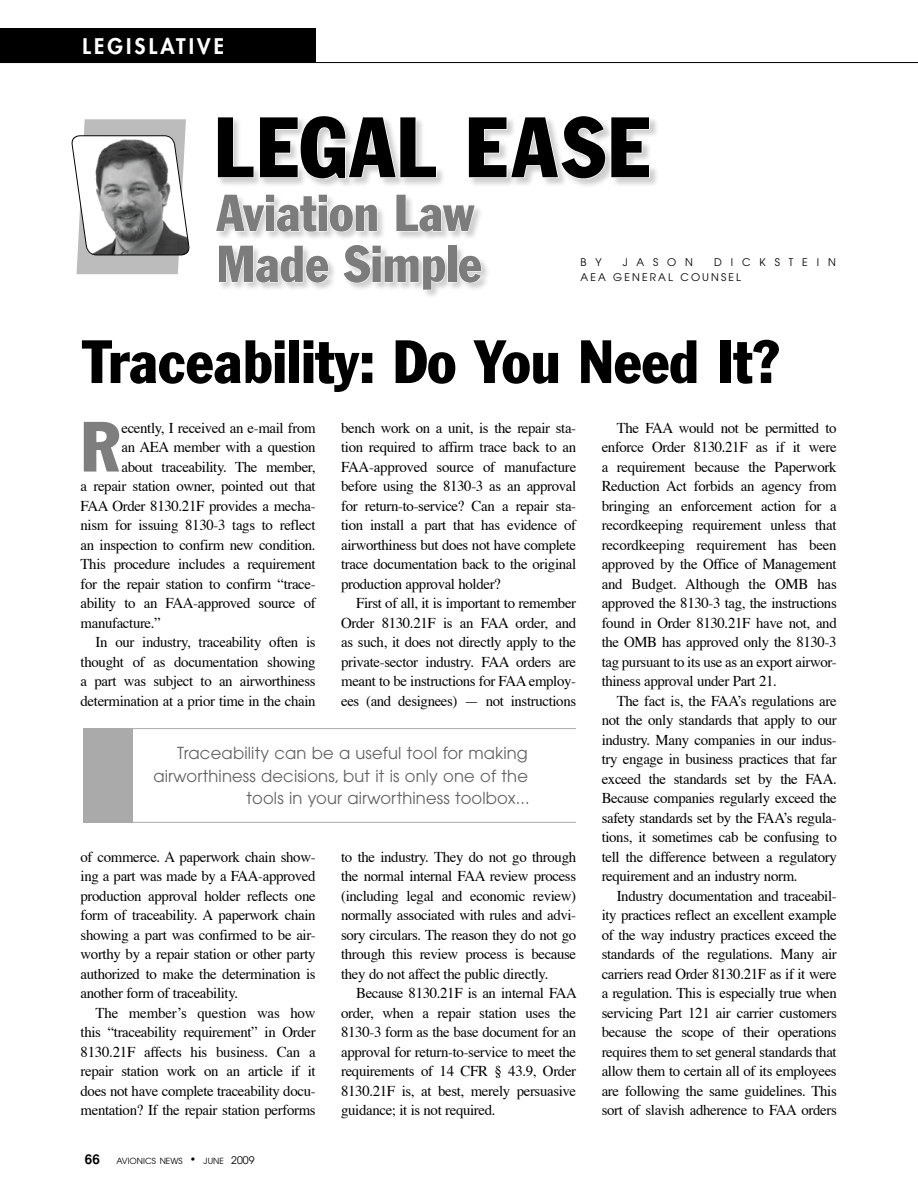
<style>
.page{position:relative;width:918px;height:1188px;background:#fff}
.page>*{position:absolute;margin:0;border:0;box-sizing:border-box;transform-origin:0 0}
.t1{font:condensed 84px "Franklin Gothic";letter-spacing:.02em;color:#000}
.t2{font:condensed 69.75px "Franklin Gothic";color:#7e7e7f}
.t3{font:condensed 60px "Franklin Gothic";color:#000}
.t4{font:condensed 51px/51px "Franklin Gothic";color:#7c7c7d}
.t5{font:800 21px "Futura";letter-spacing:.15em;color:#fff}
.t6{font:16.5px/22.5px "Avant Garde";letter-spacing:.01em;color:#626263;text-align:right}
.t7{font:15px/19.5px "Times";letter-spacing:-.025em;color:#000;text-align:justify}
.t8{font:10.5px "Avant Garde";letter-spacing:.85em;color:#000}
.t9{font:10.5px "Avant Garde";letter-spacing:.2em;color:#000}
.t10{font:8.4px "Avant Garde";color:#000}
.s1{font-family:"Helvetica";font-weight:700;font-size:13.5px}
.s2{font-size:10.5px}
</style>
<div class="page">
<div style="left:216px;top:114px;width:444px;height:75px;background:#000;opacity:.2"></div>
<svg style="left:216px;top:115px;width:221px;height:65px"></svg>
<svg style="left:467px;top:115px;width:184px;height:65px"></svg>
<div style="left:215px;top:193px;width:277px;height:107px;background:#000;opacity:.2"></div>
<svg style="left:215px;top:194px;width:163px;height:39px"></svg>
<svg style="left:396px;top:194px;width:80px;height:39px"></svg>
<svg style="left:218px;top:245px;width:111px;height:39px"></svg>
<svg style="left:342px;top:244px;width:104px;height:47px"></svg>
<div style="left:448px;top:245px;width:9px;height:37px;border:1px solid #fff"></div>
<svg style="left:458px;top:255px;width:24px;height:29px"></svg>
<div style="left:0;top:28px;width:316px;height:35px;background:#000"></div>
<hr style="left:0;top:62px;width:918px;height:1px;background:#000">
<svg style="left:71px;top:119px;width:119px;height:155px"></svg>
<div style="left:83px;top:728px;width:50px;height:95px;background:#aaaaab"></div>
<hr style="left:133px;top:728px;width:443px;height:1px;background:#aaaaab">
<hr style="left:132px;top:822px;width:444px;height:1px;background:#aaaaab">
<h3 class="t5" style="left:82px;top:33px;width:143px">LEGISLATIVE</h3>
<h1 class="t1" style="left:214px;top:96px;width:437px">LEGAL EASE</h1>
<h3 class="t4" style="left:217px;top:187px;width:267px">Aviation Law<br>Made Simple</h3>
<p class="t8" style="left:580px;top:256px;width:23px">b y</p>
<p class="t8" style="left:623px;top:256px;width:72px">jason</p>
<p class="t8" style="left:714px;top:256px;width:123px">dickstein</p>
<p class="t8" style="left:580px;top:271px;width:10px">AEA</p>
<p class="t8" style="left:613px;top:271px;width:20px">GENE</p>
<p class="t9" style="left:650px;top:271px;width:90px">RAL counsel</p>
<h3 class="t3" style="left:82px;top:325px;width:698px">Traceability: Do You Need It?</h3>
<h2 class="t2" style="left:81px;top:404px;width:40px">R</h2>
<p class="t7" style="left:121px;top:416px;width:196px">ecently, I received an e-mail from</p>
<p class="t7" style="left:602px;top:416px;width:237px;text-indent:15px">The FAA would not be permitted to enforce Order 8130.21F as if it were a requirement because the Paperwork Reduction Act forbids an agency from bringing an enforcement action for a recordkeeping requirement unless that recordkeeping requirement has been approved by the Office of Management and Budget. Although the OMB has approved the 8130-3 tag, the instructions found in Order 8130.21F have not, and the OMB has approved only the 8130-3 tag pursuant to its use as an export airwor&shy;thiness approval under Part 21.</p>
<p class="t7" style="left:602px;top:689px;width:237px;text-indent:15px">The fact is, the FAA’s regulations are not the only standards that apply to our industry. Many companies in our indus&shy;try engage in business practices that far exceed the standards set by the FAA.<br>Because companies regularly exceed the safety standards set by the FAA’s regula&shy;tions, it sometimes cab be confusing to tell the difference between a regulatory requirement and an industry norm.</p>
<p class="t7" style="left:602px;top:884px;width:237px;text-indent:15px">Industry documentation and traceabil&shy;ity practices reflect an excellent example of the way industry practices exceed the standards of the regulations. Many air carriers read Order 8130.21F as if it were a regulation. This is especially true when servicing Part 121 air carrier customers because the scope of their operations requires them to set general standards that allow them to certain all of its employees are following the same guidelines. This sort of slavish adherence to FAA orders</p>
<p class="t7" style="left:341px;top:416px;width:237px">bench work on a unit, is the repair sta&shy;tion required to affirm trace back to an FAA-approved source of manufacture before using the 8130-3 as an approval for return-to-service? Can a repair sta&shy;tion install a part that has evidence of airworthiness but does not have complete trace documentation back to the original production approval holder?</p>
<p class="t7" style="left:341px;top:592px;width:237px;text-indent:15px">First of all, it is important to remember Order 8130.21F is an FAA order, and as such, it does not directly apply to the private-sector industry. FAA orders are meant to be instructions for FAA employ&shy;ees (and designees) — not instructions</p>
<p class="t7" style="left:121px;top:436px;width:196px">an AEA member with a question</p>
<p class="t7" style="left:121px;top:455px;width:196px">about traceability. The member,</p>
<p class="t7" style="left:81px;top:475px;width:237px">a repair station owner, pointed out that</p>
<p class="t7" style="left:81px;top:494px;width:237px">FAA Order 8130.21F provides a mecha-</p>
<p class="t7" style="left:81px;top:514px;width:237px">nism for issuing 8130-3 tags to reflect</p>
<p class="t7" style="left:81px;top:533px;width:237px">an inspection to confirm new condition.</p>
<p class="t7" style="left:81px;top:553px;width:237px">This procedure includes a requirement</p>
<p class="t7" style="left:81px;top:572px;width:237px">for the repair station to confirm “trace-</p>
<p class="t7" style="left:81px;top:592px;width:237px">ability to an FAA-approved source of</p>
<p class="t7" style="left:81px;top:611px;width:82px">manufacture.”</p>
<p class="t7" style="left:96px;top:631px;width:222px">In our industry, traceability often is</p>
<p class="t7" style="left:81px;top:650px;width:237px">thought of as documentation showing</p>
<p class="t7" style="left:81px;top:670px;width:237px">a part was subject to an airworthiness</p>
<p class="t7" style="left:81px;top:689px;width:237px">determination at a prior time in the chain</p>
<p class="t6" style="left:153px;top:742px;width:378px">Traceability can be a useful tool for making airworthiness decisions, but it is only one of the tools in your airworthiness toolbox...</p>
<p class="t7" style="left:81px;top:845px;width:237px">of commerce. A paperwork chain show&shy;ing a part was made by a FAA-approved production approval holder reflects one form of traceability. A paperwork chain showing a part was confirmed to be air&shy;worthy by a repair station or other party authorized to make the determination is another form of traceability.</p>
<p class="t7" style="left:81px;top:1001px;width:237px;text-indent:15px">The member’s question was how this “traceability requirement” in Order 8130.21F affects his business. Can a repair station work on an article if it does not have complete traceability docu&shy;mentation? If the repair station performs</p>
<p class="t7" style="left:341px;top:845px;width:237px">to the industry. They do not go through the normal internal FAA review process (including legal and economic review) normally associated with rules and advi&shy;sory circulars. The reason they do not go through this review process is because they do not affect the public directly.</p>
<p class="t7" style="left:341px;top:982px;width:237px;text-indent:15px">Because 8130.21F is an internal FAA order, when a repair station uses the 8130-3 form as the base document for an approval for return-to-service to meet the requirements of 14 CFR § 43.9, Order 8130.21F is, at best, merely persuasive guidance; it is not required.</p>
<p class="t10" style="left:85px;top:1156px;width:171px"><span class="s1">66</span> avionics news <span class="s2">•</span> june <span class="s2">2009</span></p>
</div>
